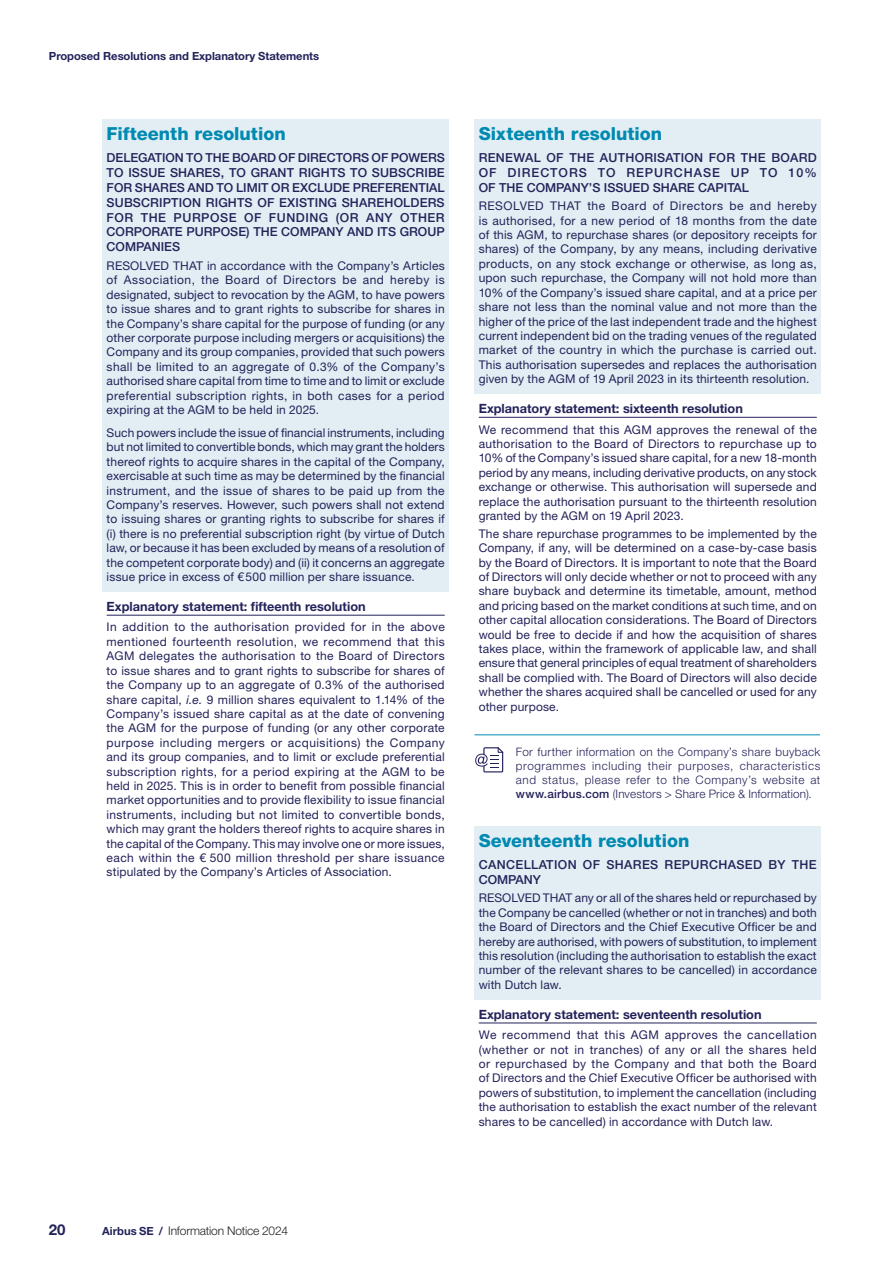
<style>
.page{position:relative;width:893px;height:1263px;background:#fff}
.page>*{position:absolute;margin:0;border:0;box-sizing:border-box;transform-origin:0 0}
.t1{font:800 18px "Helvetica Neue LT Std";color:#008ab2}
.t2{font:700 15px "Helvetica Neue LT Std";color:#23225a}
.t3{font:700 12.75px "Helvetica Neue LT Std";color:#23225a}
.t4{font:500 12.45px/15px "Helvetica Neue LT Std";color:#23225a;text-align:justify}
.t5{font:500 12.45px/15px "Helvetica Neue LT Std";letter-spacing:.03em;color:#23225a}
.t6{font:12px/14.4px "Helvetica Neue LT Std";letter-spacing:.015em;color:#23225a;text-align:justify}
.t7{font:300 12px "Helvetica Neue LT Pro";letter-spacing:-.015em;color:#231f20}
.t8{font:300 11.7px/14.1px "Helvetica Neue LT Std";letter-spacing:.015em;color:#23225a;text-align:justify}
.t9{font:700 11.25px "Helvetica Neue LT Std";letter-spacing:-.005em;color:#23225a}
.s1{font-style:italic}
.s2{font-weight:500}
.s3{font-family:"Helvetica Neue LT Std";font-weight:700;font-size:11.25px;color:#23225a}
</style>
<div class="page">
<hr style="left:107px;top:615px;width:338px;height:1px;background:#23225a">
<div style="left:102px;top:119px;width:347px;height:473px;background:#e2eef3"></div>
<hr style="left:479px;top:417px;width:338px;height:1px;background:#23225a">
<hr style="left:479px;top:1023px;width:338px;height:1px;background:#23225a">
<div style="left:474px;top:119px;width:347px;height:275px;background:#e2eef3"></div>
<hr style="left:474px;top:734px;width:346px;height:1px;background:#008ab2">
<svg style="left:475px;top:747px;width:29px;height:26px"></svg>
<div style="left:474px;top:826px;width:347px;height:173px;background:#e2eef3"></div>
<p class="t9" style="left:49px;top:52px;width:272px">Proposed Resolutions and Explanatory Statements</p>
<h1 class="t1" style="left:107px;top:127px;width:181px">Fif teenth resolution</h1>
<p class="t4" style="left:107px;top:151px;width:340px">DELEGATION TO THE BOARD OF DIRECTORS OF POWERS TO ISSUE SHARES, TO GRANT RIGHTS TO SUBSCRIBE FOR SHARES AND TO LIMIT OR EXCLUDE PREFERENTIAL SUBSCRIPTION RIGHTS OF EXISTING SHAREHOLDERS FOR THE PURPOSE OF FUNDING (OR ANY OTHER CORPORATE PURPOSE) THE COMPANY AND ITS GROUP COMPANIES</p>
<p class="t6" style="left:107px;top:260px;width:340px">RESOLVED THAT in accordance with the Company’s Articles of Association, the Board of Directors be and hereby is designated, subject to revocation by the AGM , to have powers to issue shares and to grant rights to subscribe for shares in the Company’s share capital for the purpose of funding (or any other corporate purpose including mergers or acquisitions) the Company and its g roup companies, provided that such powers shall be limited to an aggregate of 0.3% of the Company’s authorised share capital from time to time and to limit or exclude preferential subscription rights, in both cases for a period expiring at the AGM to be held in 2025.</p>
<p class="t6" style="left:107px;top:427px;width:340px">Such powers include the issue of financial instruments, including but not limited to convertible bonds, which may grant the holders thereof rights to acquire shares in the capital of the Company, exercisable at such time as may be determined by the financial instrument, and the issue of shares to be paid up from the Company’s reserves. However, such powers shall not extend to issuing shares or granting rights to subscribe for shares if (i) there is no preferential subscription right (by virtue of Dutch law, or because it has been excluded by means of a resolution of the competent corporate body) and (ii) it concerns an aggregate issue price in excess of € 500 million per share issuance.</p>
<p class="t3" style="left:107px;top:602px;width:261px">Explanatory statement: fifteenth resolution</p>
<p class="t6" style="left:107px;top:621px;width:340px">In addition to the authorisation provided for in the above mentioned fourteenth resolution, we recommend that this AGM delegates the authorisation to the Board of Directors to issue shares and to grant rights to subscribe for shares of the Company up to an aggregate of 0.3% of the authorised share capital, <span class="s1">i.e.</span> 9 million shares equivalent to 1.14% of the Company’s issued share capital as at the date of convening the AGM for the purpose of funding (or any other corporate purpose including mergers or acquisitions) the Company and its group companies, and to limit or exclude preferential subscription rights, for a period expiring at the AGM to be held in 2025. This is in order to benefit from possible financial market opportunities and to provide flexibility to issue financial instruments, including but not limited to convertible bonds, which may grant the holders thereof rights to acquire shares in the capital of the Company. This may involve one or more issues, each within the € 500 million threshold per share issuance stipulated by the Company’s Articles of Association.</p>
<h1 class="t1" style="left:479px;top:127px;width:185px">Six teenth resolution</h1>
<p class="t4" style="left:479px;top:151px;width:340px">RENEWAL OF THE AUTHORISATION FOR THE BOARD OF DIRECTORS TO REPURCHASE UP TO 10% OF THE COMPANY’S ISSUED SHARE CAPITAL</p>
<p class="t6" style="left:479px;top:200px;width:340px">RESOLVED THAT the Board of Directors be and hereby is authorised, for a new period of 18 months from the date of this AGM, to repurchase shares (or depository receipts for shares) of the Company, by any means, including derivative products, on any stock exchange or otherwise, as long as, upon such repurchase, the Company will not hold more than 10% of the Company’s issued share capital, and at a price per share not less than the nominal value and not more than the higher of the price of the last independent trade and the highest current independent bid on the trading venues of the regulated market of the country in which the purchase is carried out.<br>This authorisation supersedes and replaces the authorisation given by the AGM of 19 April 2023 in its thirteenth resolution.</p>
<p class="t3" style="left:479px;top:404px;width:266px">Explanatory statement: sixteenth resolution</p>
<p class="t6" style="left:479px;top:423px;width:340px">We recommend that this AGM approves the renewal of the authorisation to the Board of Directors to repurchase up to 10% of the Company’s issued share capital, for a new 18-month period by any means, including derivative products, on any stock exchange or otherwise. This authorisation will supersede and replace the authorisation pursuant to the thirteenth resolution granted by the AGM on 19 April 2023.</p>
<p class="t6" style="left:479px;top:528px;width:340px">The share repurchase programmes to be implemented by the Company, if any, will be determined on a case-by-case basis by the Board of Directors. It is important to note that the Board of Directors will only decide whether or not to proceed with any share buyback and determine its timetable, amount, method and pricing based on the market conditions at such time, and on other capital allocation considerations. The Board of Directors would be free to decide if and how the acquisition of shares takes place, within the framework of applicable law, and shall ensure that general principles of equal treatment of shareholders shall be complied with. The Board of Directors will also decide whether the shares acquired shall be cancelled or used for any other purpose.</p>
<p class="t8" style="left:516px;top:746px;width:306px">For further information on the Company’s share buyback programmes including their purposes, characteristics and status, please refer to the Company’s website at <span class="s2">www.airbus.com</span> (Investors &gt; Share Price &amp; Information).</p>
<h1 class="t1" style="left:479px;top:834px;width:212px">Seven teenth resolution</h1>
<p class="t5" style="left:479px;top:858px;width:340px">CANCELLATION OF SHARES REPURCHASED BY THE<br>COMPANY</p>
<p class="t6" style="left:479px;top:892px;width:340px">RESOLVED THAT any or all of the shares held or repurchased by the Company be cancelled (whether or not in tranches) and both the Board of Directors and the Chief Executive Officer be and hereby are authorised, with powers of substitution, to implement this resolution (including the authorisation to establish the exact number of the relevant shares to be cancelled ) in accordance with Dutch law.</p>
<p class="t3" style="left:479px;top:1009px;width:284px">Explanatory statement: seven teenth resolution</p>
<p class="t6" style="left:479px;top:1029px;width:340px">We recommend that this AGM approves the cancellation (whether or not in tranches) of any or all the shares held or repurchased by the Company and that both the Board of Directors and the Chief Executive Officer be authorised with powers of substitution, to implement the cancellation (including the authorisation to establish the exact number of the relevant shares to be cancelled) in accordance with Dutch law.</p>
<p class="t2" style="left:49px;top:1225px;width:18px">20</p>
<p class="t7" style="left:102px;top:1226px;width:187px"><span class="s3">Airbus SE /</span> Information Notice 2024</p>
</div>
